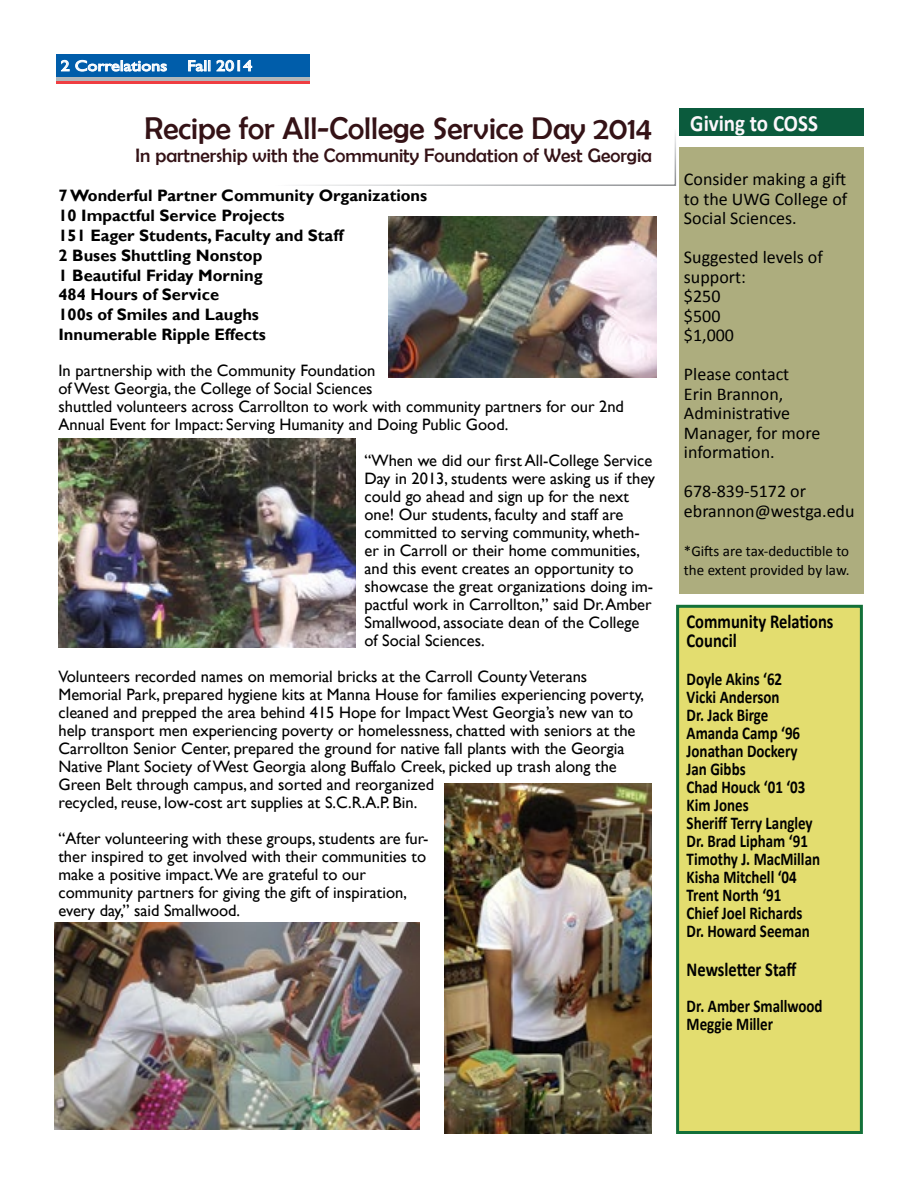
<style>
.page{position:relative;width:918px;height:1188px;background:#fff}
.page>*{position:absolute;margin:0;border:0;box-sizing:border-box;transform-origin:0 0}
.t1{font:31.5px "Berlin Sans FB";color:#341216}
.t2{font:700 23.25px "Calibri";color:#fcf7fb;scale:.9 1}
.t3{font:700 19.8px/19.5px "Calibri";color:#000;scale:.83 1}
.t4{font:19.5px "Berlin Sans FB";color:#341216}
.t5{font:700 18px/18px "Calibri";color:#000;scale:.83 1}
.t6{font:18px/19.5px "Calibri";color:#000}
.t7{font:16.5px/18px "Gill Sans";color:#000}
.t8{font:700 16.5px/19.8px "Gill Sans";color:#000}
.t9{font:15.3px "Gill Sans";color:#fff;scale:1.18 1}
.t10{font:15px/19.5px "Calibri";color:#000}
</style>
<div class="page">
<div style="left:679px;top:148px;width:185px;height:446px;background:#adad7e"></div>
<div style="left:679px;top:108px;width:185px;height:28px;background:#0b5b3d"></div>
<div style="left:678px;top:606px;width:183px;height:526px;background:#e3dd6f"></div>
<div style="left:676px;top:605px;width:187px;height:529px;border:3px solid #137039"></div>
<div style="left:56px;top:54px;width:254px;height:24px;background:#005daa"></div>
<svg style="left:61px;top:60px;width:106px;height:12px"></svg>
<svg style="left:188px;top:60px;width:22px;height:12px"></svg>
<svg style="left:216px;top:60px;width:37px;height:12px"></svg>
<hr style="left:56px;top:78px;width:254px;height:4px;background:#b0b7bb">
<hr style="left:56px;top:81px;width:254px;height:3px;background:#ef3e42">
<div style="left:55px;top:109px;width:621px;height:77px;border:2px solid #fff"></div>
<img style="left:389px;top:216px;width:268px;height:162px">
<img style="left:58px;top:438px;width:298px;height:210px">
<img style="left:54px;top:923px;width:365px;height:207px">
<img style="left:444px;top:783px;width:207px;height:351px">
<p class="t9" style="left:61px;top:57px;width:92px">2 Correlations</p>
<p class="t9" style="left:187px;top:57px;width:57px">Fall 2014</p>
<h1 class="t1" style="left:145px;top:111px;width:509px">Recipe for All-College Service Day 2014</h1>
<p class="t4" style="left:136px;top:145px;width:518px">In partnership with the Community Foundation of West Georgia</p>
<p class="t8" style="left:58px;top:186px;width:370px">7 Wonderful Partner Community Organizations<br>10 Impactful Service Projects<br>151 Eager Students, Faculty and Staff<br>2 Buses Shuttling Nonstop<br>1 Beautiful Friday Morning<br>484 Hours of Service<br>100s of Smiles and Laughs<br>Innumerable Ripple Effects</p>
<p class="t7" style="left:58px;top:362px;width:567px">In partnership with the Community Foundation<br>of West Georgia, the College of Social Sciences<br>shuttled volunteers across Carrollton to work with community partners for our 2nd Annual Event for Impact: Serving Humanity and Doing Public Good.</p>
<p class="t7" style="left:364px;top:452px;width:292px">“When we did our first All-College Service Day in 2013, students were asking us if they could go ahead and sign up for the next one! Our students, faculty and staff are committed to serving community, wheth&shy;er in Carroll or their home communities, and this event creates an opportunity to showcase the great organizations doing im&shy;pactful work in Carrollton,” said Dr. Amber Smallwood, associate dean of the College of Social Sciences.</p>
<p class="t7" style="left:58px;top:668px;width:587px">Volunteers recorded names on memorial bricks at the Carroll County Veterans Memorial Park, prepared hygiene kits at Manna House for families experiencing poverty, cleaned and prepped the area behind 415 Hope for Impact West Georgia’s new van to help transport men experiencing poverty or homelessness, chatted with seniors at the Carrollton Senior Center, prepared the ground for native fall plants with the Georgia Native Plant Society of West Georgia along Buffalo Creek, picked up trash along the Green Belt through campus, and sorted and reorganized<br>recycled, reuse, low-cost art supplies at S.C.R.A.P. Bin.</p>
<p class="t7" style="left:58px;top:830px;width:371px">“After volunteering with these groups, students are fur&shy;ther inspired to get involved with their communities to make a positive impact.We are grateful to our community partners for giving the gift of inspiration, every day,” said Smallwood.</p>
<h2 class="t2" style="left:690px;top:109px;width:143px">Giving to COSS</h2>
<p class="t6" style="left:684px;top:169px;width:165px;text-align:justify">Consider making a gift to the UWG College of Social Sciences.</p>
<p class="t6" style="left:684px;top:247px;width:140px">Suggested levels of support:<br>$250<br>$500<br>$1,000</p>
<p class="t6" style="left:684px;top:364px;width:138px">Please contact<br>Erin Brannon,<br>Administrative<br>Manager, for more information.</p>
<p class="t6" style="left:684px;top:481px;width:172px">678-839-5172 or ebrannon@westga.edu</p>
<p class="t10" style="left:684px;top:541px;width:167px">*Gifts are tax-deductible to the extent provided by law.</p>
<p class="t3" style="left:687px;top:611px;width:178px">Community Relations<br>Council</p>
<p class="t5" style="left:687px;top:670px;width:162px">Doyle Akins ‘62<br>Vicki Anderson<br>Dr. Jack Birge<br>Amanda Camp ‘96<br>Jonathan Dockery<br>Jan Gibbs<br>Chad Houck ‘01 ‘03<br>Kim Jones<br>Sheriff Terry Langley<br>Dr. Brad Lipham ‘91<br>Timothy J. MacMillan<br>Kisha Mitchell ‘04<br>Trent North ‘91<br>Chief Joel Richards<br>Dr. Howard Seeman</p>
<p class="t3" style="left:687px;top:959px;width:134px">Newsletter Staff</p>
<p class="t5" style="left:687px;top:997px;width:165px">Dr. Amber Smallwood<br>Meggie Miller</p>
</div>
